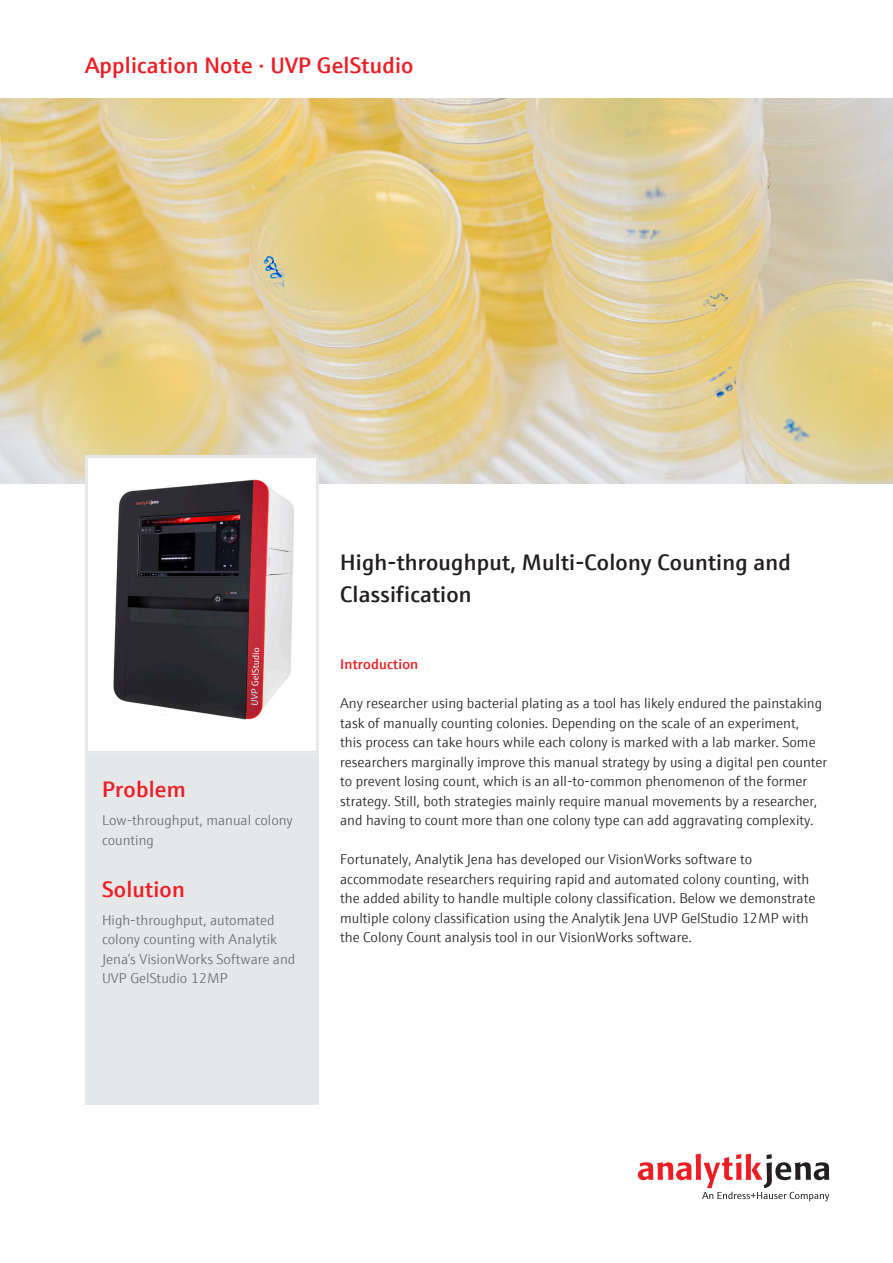
<style>
.page{position:relative;width:893px;height:1263px;background:#fff}
.page>*{position:absolute;margin:0;border:0;box-sizing:border-box;transform-origin:0 0}
.H_1_schwarz{font:600 22.5px/32.4px "E+H Sans";letter-spacing:.01em;color:#231f20}
.H_1_rot{font:600 22.5px "E+H Sans";letter-spacing:.01em;color:#ee1d23}
.Fließtext{font:300 14.25px/19.5px "E+H Sans";color:#231f20}
.Box_grau{font:300 14.25px/19.5px "E+H Sans";color:#6c6d70}
.Subline_rot{font:600 14.25px "E+H Sans";letter-spacing:.01em;color:#ee1d23}
</style>
<div class="page">
<div style="left:85px;top:746px;width:234px;height:359px;background:#e6e7e9"></div>
<svg style="left:638px;top:1154px;width:191px;height:47px"></svg>
<img style="left:0;top:99px;width:893px;height:385px">
<img style="left:89px;top:460px;width:226px;height:290px">
<div style="left:85px;top:455px;width:234px;height:299px;border:3px solid #e6e7e9"></div>
<p class="H_1_rot" style="left:85px;top:48px;width:330px">Application Note · UVP GelStudio</p>
<p class="H_1_rot" style="left:102px;top:772px;width:85px">Problem</p>
<p class="Box_grau" style="left:102px;top:810px;width:192px">Low-throughput, manual colony counting</p>
<p class="H_1_rot" style="left:102px;top:872px;width:84px">Solution</p>
<p class="Box_grau" style="left:102px;top:909px;width:195px">High-throughput, automated colony counting with Analytik<br>Jena’s VisionWorks Software and<br>UVP GelStudio 12MP</p>
<p class="H_1_schwarz" style="left:340px;top:544px;width:452px">High-throughput, Multi-Colony Counting and<br>Classification</p>
<p class="Subline_rot" style="left:340px;top:653px;width:80px">Introduction</p>
<p class="Fließtext" style="left:340px;top:692px;width:489px">Any researcher using bacterial plating as a tool has likely endured the painstaking task of manually counting colonies. Depending on the scale of an experiment,<br>this process can take hours while each colony is marked with a lab marker. Some researchers marginally improve this manual strategy by using a digital pen counter to prevent losing count, which is an all-to-common phenomenon of the former strategy. Still, both strategies mainly require manual movements by a researcher, and having to count more than one colony type can add aggravating complexity.</p>
<p class="Fließtext" style="left:340px;top:848px;width:477px">Fortunately, Analytik Jena has developed our VisionWorks software to accommodate researchers requiring rapid and automated colony counting, with the added ability to handle multiple colony classification. Below we demonstrate multiple colony classification using the Analytik Jena UVP GelStudio 12MP with the Colony Count analysis tool in our VisionWorks software.</p>
</div>
